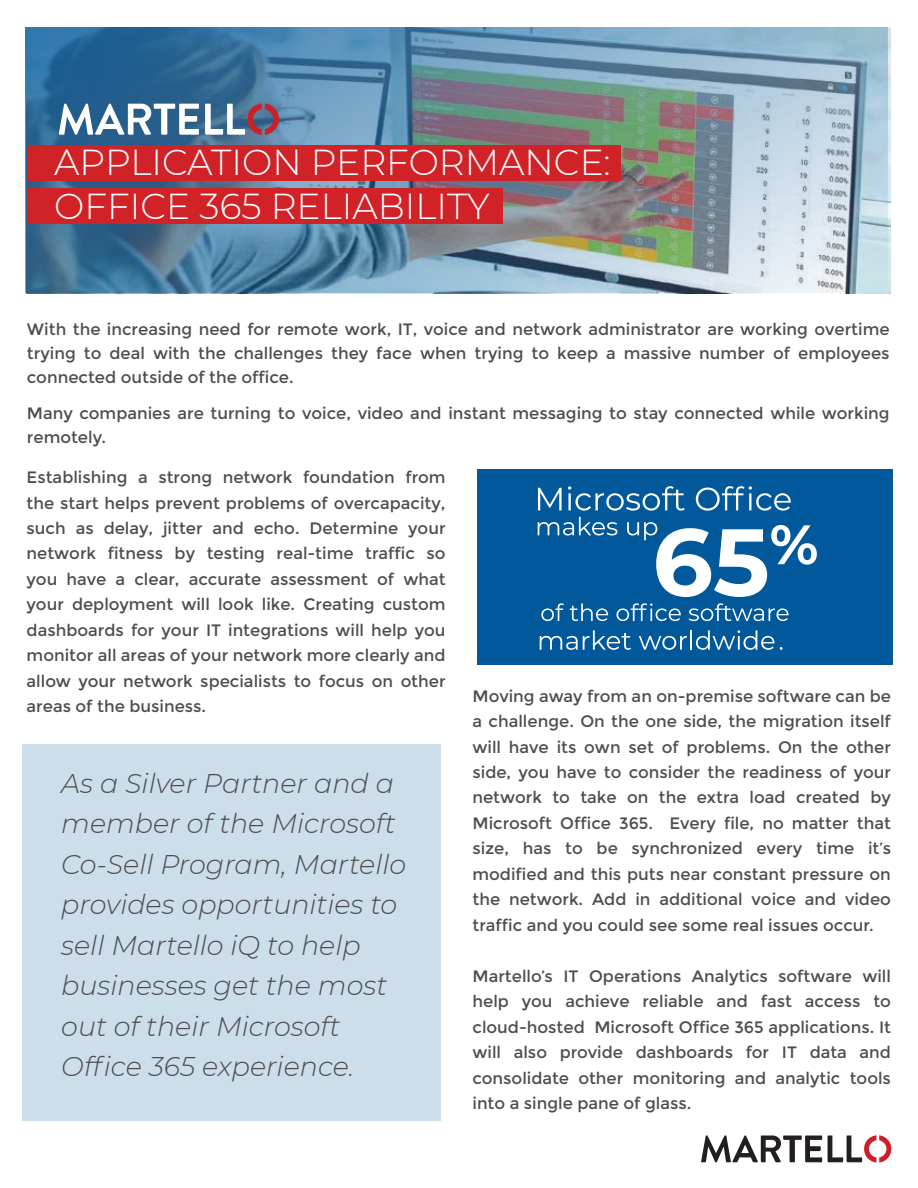
<style>
.page{position:relative;width:918px;height:1188px;background:#fff}
.page>*{position:absolute;margin:0;border:0;box-sizing:border-box;transform-origin:0 0}
.t1{font:300 36px/43.2px "Montserrat";color:#fff}
.t2{font:italic 300 27px/40.5px "Montserrat";color:#4d4d4d}
.t3{font:16.5px/25.5px "Montserrat";color:#4d4d4d;text-align:justify}
</style>
<div class="page">
<div style="left:22px;top:744px;width:419px;height:377px;background:#cddeeb"></div>
<img style="left:25px;top:27px;width:863px;height:265px">
<div style="left:27px;top:146px;width:593px;height:35px;background:#d12228"></div>
<div style="left:27px;top:189px;width:475px;height:35px;background:#d12228"></div>
<svg style="left:59px;top:104px;width:140px;height:31px"></svg>
<svg style="left:205px;top:103px;width:74px;height:32px"></svg>
<svg style="left:701px;top:1136px;width:121px;height:26px"></svg>
<svg style="left:828px;top:1135px;width:63px;height:28px"></svg>
<div style="left:477px;top:469px;width:416px;height:195px;background:#01589a"></div>
<svg style="left:538px;top:488px;width:24px;height:22px"></svg>
<svg style="left:568px;top:486px;width:117px;height:25px"></svg>
<svg style="left:696px;top:486px;width:95px;height:25px"></svg>
<svg style="left:538px;top:517px;width:79px;height:18px"></svg>
<svg style="left:541px;top:603px;width:23px;height:18px"></svg>
<svg style="left:570px;top:603px;width:38px;height:18px"></svg>
<svg style="left:617px;top:603px;width:64px;height:18px"></svg>
<svg style="left:689px;top:603px;width:100px;height:18px"></svg>
<svg style="left:540px;top:630px;width:91px;height:20px"></svg>
<svg style="left:639px;top:636px;width:48px;height:14px"></svg>
<hr style="left:690px;top:630px;width:2px;height:20px;background:#fff">
<svg style="left:696px;top:630px;width:87px;height:20px"></svg>
<svg style="left:627px;top:522px;width:190px;height:75px"></svg>
<h1 class="t1" style="left:54px;top:140px;width:558px">APPLICATION PERFORMANCE:<br>OFFICE 365 RELIABILITY</h1>
<p class="t3" style="left:27px;top:318px;width:864px;line-height:24px">With the increasing need for remote work, IT, voice and network administrator are working overtime trying to deal with the challenges they face when trying to keep a massive number of employees connected outside of the office.</p>
<p class="t3" style="left:27px;top:402px;width:864px;line-height:24px">Many companies are turning to voice, video and instant messaging to stay connected while working remotely.</p>
<p class="t3" style="left:27px;top:465px;width:420px">Establishing a strong network foundation from the start helps prevent problems of overcapacity, such as delay, jitter and echo. Determine your network fitness by testing real-time traffic so you have a clear, accurate assessment of what your deployment will look like. Creating custom dashboards for your IT integrations will help you monitor all areas of your network more clearly and allow your network specialists to focus on other areas of the business.</p>
<p class="t3" style="left:473px;top:683px;width:420px">Moving away from an on-premise software can be a challenge. On the one side, the migration itself will have its own set of problems. On the other side, you have to consider the readiness of your network to take on the extra load created by Microsoft Office 365. Every file, no matter that size, has to be synchronized every time it’s modified and this puts near constant pressure on the network. Add in additional voice and video traffic and you could see some real issues occur.</p>
<p class="t3" style="left:473px;top:964px;width:420px">Martello’s IT Operations Analytics software will help you achieve reliable and fast access to cloud-hosted Microsoft Office 365 applications. It will also provide dashboards for IT data and consolidate other monitoring and analytic tools into a single pane of glass.</p>
<h2 class="t2" style="left:61px;top:762px;width:346px">As a Silver Partner and a member of the Microsoft<br>Co-Sell Program, Martello provides opportunities to sell Martello iQ to help businesses get the most out of their Microsoft<br>Office 365 experience.</h2>
</div>
